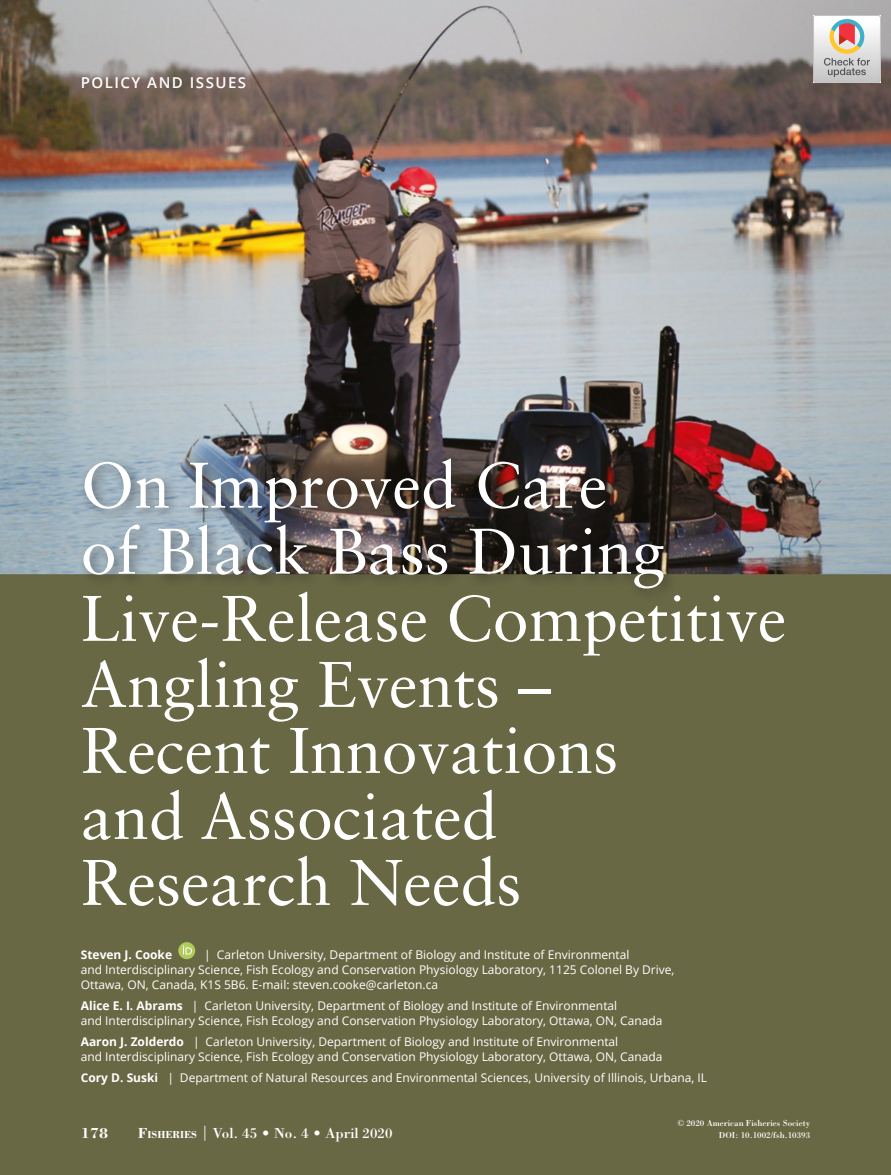
<style>
.page{position:relative;width:891px;height:1175px;background:#fff}
.page>*{position:absolute;margin:0;border:0;box-sizing:border-box;transform-origin:0 0}
.t1{font:64.5px/66px "Sabon LT Std";color:#fff}
.t2{font:15px "Bodoni Std";color:#fff}
.t3{font:600 15px "Open Sans";letter-spacing:.1em;color:#fff}
.t4{font:700 15px "Bodoni Std";color:#fff}
.t5{font:12px/15px "Open Sans";color:#fff}
.t6{font:700 12px "Open Sans";color:#fff}
.t7{font:9px/12px "Bodoni Std";color:#fff;text-align:right}
.s1{font-weight:700}
.s2{font-weight:700;font-size:10.5px}
</style>
<div class="page">
<img style="left:0;top:0;width:891px;height:1174px">
<div style="left:178px;top:942px;width:17px;height:17px;background:#afcc5a;border-radius:50%"></div>
<svg style="left:183px;top:945px;width:9px;height:9px"></svg>
<div style="left:78px;top:453px;width:599px;height:149px;background:#231f20;opacity:.5"></div>
<img style="left:813px;top:15px;width:67px;height:67px">
<p class="t3" style="left:81px;top:72px;width:167px">POLICY AND ISSUES</p>
<h1 class="t1" style="left:81px;top:451px;width:586px">On Improved Care of Black Bass During</h1>
<h1 class="t1" style="left:81px;top:585px;width:707px">Live-Release Competitive<br>Angling Events –<br>Recent Innovations<br>and Associated<br>Research Needs</h1>
<p class="t5" style="left:81px;top:947px;width:595px;text-indent:124px">| Carleton University, Department of Biology and Institute of Environmental<br>and Interdisciplinary Science, Fish Ecology and Conservation Physiology Laboratory, 1125 Colonel By Drive,<br>Ottawa, ON, Canada, K1S 5B6. E-mail: steven.cooke@carleton.ca</p>
<p class="t5" style="left:81px;top:998px;width:583px"><span class="s1">Alice E. I. Abrams</span> | Carleton University, Department of Biology and Institute of Environmental<br>and Interdisciplinary Science, Fish Ecology and Conservation Physiology Laboratory, Ottawa, ON, Canada</p>
<p class="t5" style="left:81px;top:1034px;width:583px"><span class="s1">Aaron J. Zolderdo</span> | Carleton University, Department of Biology and Institute of Environmental<br>and Interdisciplinary Science, Fish Ecology and Conservation Physiology Laboratory, Ottawa, ON, Canada</p>
<p class="t5" style="left:81px;top:1070px;width:628px"><span class="s1">Cory D. Suski</span> | Department of Natural Resources and Environmental Sciences, University of Illinois, Urbana, IL</p>
<p class="t6" style="left:81px;top:946px;width:93px">Steven J. Cooke</p>
<p class="t4" style="left:81px;top:1123px;width:29px">178</p>
<p class="t2" style="left:138px;top:1124px;width:256px"><span class="s1">F</span><span class="s2">ISHERIES</span> | Vol. 45 • No. 4 • April 2020</p>
<p class="t7" style="left:677px;top:1116px;width:134px">© 2020 American Fisheries Society<br>DOI: 10.1002/fsh.10393</p>
</div>
